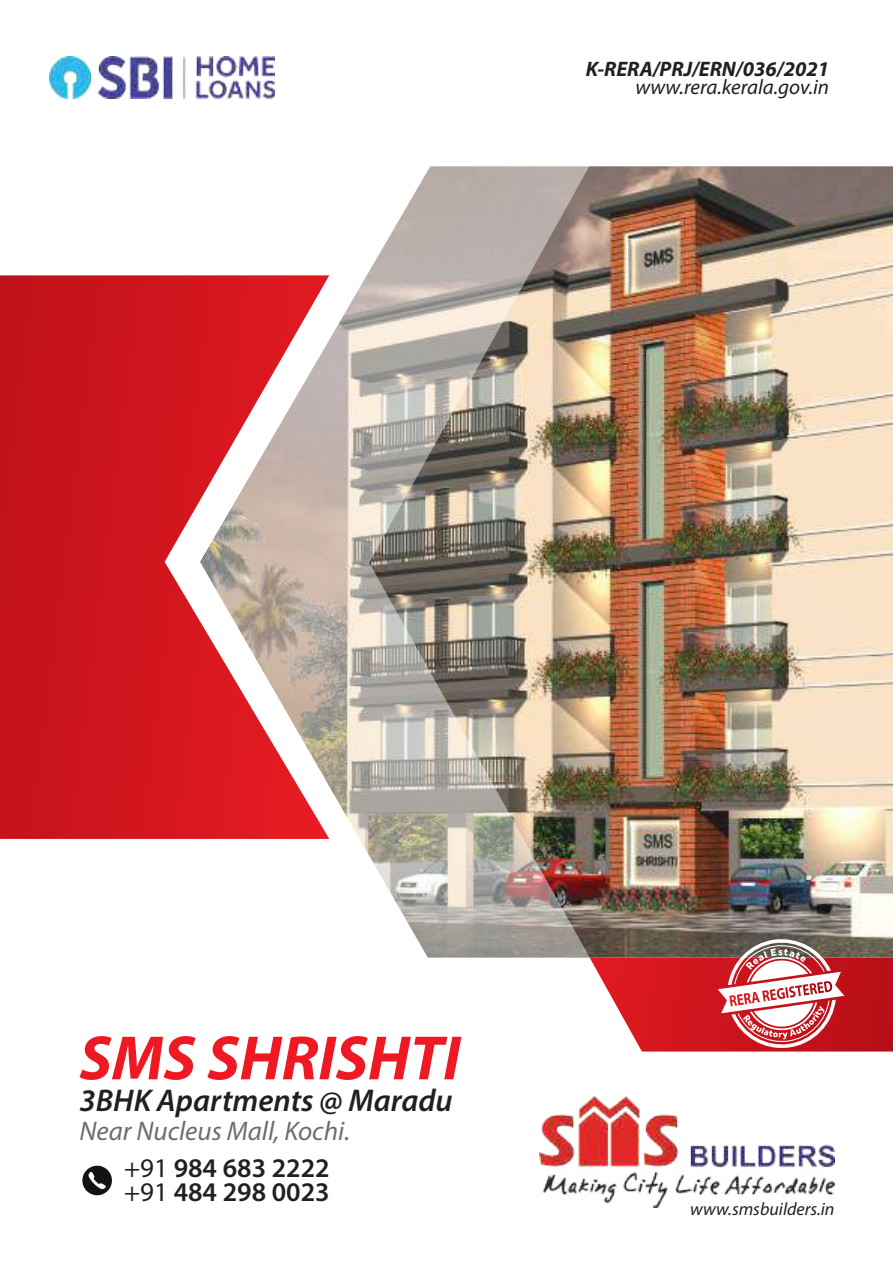
<style>
.page{position:relative;width:893px;height:1263px;background:#fff}
.page>*{position:absolute;margin:0;border:0;box-sizing:border-box;transform-origin:0 0}
.t1{font:italic 700 63.15px "Myriad Pro";color:#ef1923}
.t2{font:italic 600 31.5px "Myriad Pro";color:#241f1f}
.t3{font:600 27px/24px "Myriad Pro";color:#241f1f}
.t4{font:italic 27px "Myriad Pro";color:#6c6d6c}
.t5{font:italic 700 21px "Myriad Pro";color:#241f1f}
.t6{font:italic 21px "Myriad Pro";color:#241f1f}
.t7{font:italic 18px "Myriad Pro";color:#241f1f}
.s1{font-weight:400}
</style>
<div class="page">
<img style="left:590px;top:166px;width:303px;height:770px">
<svg style="left:0;top:275px;width:200px;height:564px"></svg>
<img style="left:200px;top:166px;width:390px;height:792px">
<img style="left:540px;top:1097px;width:294px;height:110px">
<div style="left:82px;top:1166px;width:30px;height:29px;background:#121314;border-radius:50%"></div>
<svg style="left:88px;top:1172px;width:18px;height:17px"></svg>
<img style="left:50px;top:57px;width:225px;height:42px">
<svg style="left:590px;top:936px;width:303px;height:115px"></svg>
<p class="t5" style="left:586px;top:55px;width:245px">K-RERA/PRJ/ERN/036/2021</p>
<p class="t6" style="left:635px;top:74px;width:195px">www.rera.kerala.gov.in</p>
<h1 class="t1" style="left:80px;top:1017px;width:382px">SMS SHRISHTI</h1>
<p class="t2" style="left:80px;top:1081px;width:375px">3BHK Apartments @ Maradu</p>
<p class="t4" style="left:80px;top:1114px;width:272px">Near Nucleus Mall, Kochi.</p>
<p class="t3" style="left:124px;top:1156px;width:207px"><span class="s1">+91</span> 984 683 2222 <span class="s1">+91</span> 484 298 0023</p>
<p class="t7" style="left:690px;top:1197px;width:146px">www.smsbuilders.in</p>
</div>
